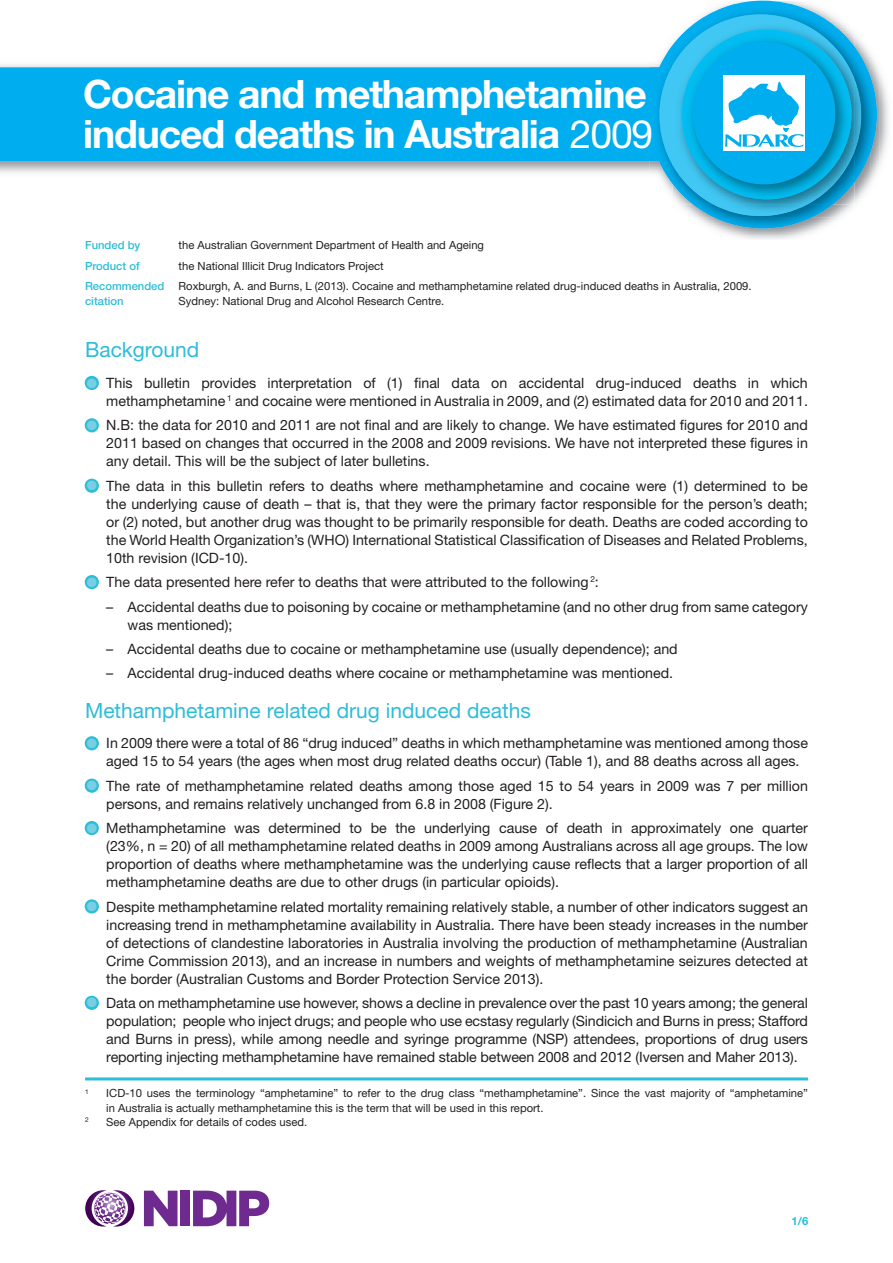
<style>
.page{position:relative;width:893px;height:1263px;background:#fff}
.page>*{position:absolute;margin:0;border:0;box-sizing:border-box;transform-origin:0 0}
.t1{font:700 39.15px/40.7px "Helvetica Neue LT Std";letter-spacing:-.03em;color:#fff}
._01__Header_1{font:21px "Helvetica Neue LT Std";color:#2cbdd8}
._02__Bullet_1{font:14.25px/18px "Helvetica Neue LT Std";color:#231f20;text-align:justify}
._02__Bullet_LAST{font:14.25px/18px "Helvetica Neue LT Std";letter-spacing:-.01em;color:#231f20;text-align:justify}
._02__Bullet_2{font:14.25px/18px "Helvetica Neue LT Std";color:#231f20}
._02__Bullet_2_LAST{font:14.25px "Helvetica Neue LT Std";color:#231f20}
._02__Note{font:11.25px "Helvetica Neue LT Std";color:#231f20}
._02__Footnote{font:11.25px/14.2px "Helvetica Neue LT Std";color:#231f20}
._02__Note-2{font:500 11.25px "Helvetica Neue LT Std";color:#2cbdd8}
._02__Note-3{font:700 11.25px "Helvetica Neue LT Std";color:#2cbdd8}
._02__Footnote-2{font:6.6px "Helvetica Neue LT Std";color:#231f20}
.s1{font-weight:400}
.s2{font-weight:900;font-size:27px;color:#78cee3}
</style>
<div class="page">
<hr style="left:85px;top:1077px;width:723px;height:3px;background:#2cbdd8">
<div style="left:85px;top:376px;width:14px;height:14px;border:4px solid #2cbdd8;border-radius:50%"></div>
<div style="left:85px;top:418px;width:14px;height:14px;border:4px solid #2cbdd8;border-radius:50%"></div>
<div style="left:85px;top:479px;width:14px;height:14px;border:4px solid #2cbdd8;border-radius:50%"></div>
<div style="left:85px;top:575px;width:14px;height:14px;border:4px solid #2cbdd8;border-radius:50%"></div>
<div style="left:85px;top:736px;width:14px;height:14px;border:4px solid #2cbdd8;border-radius:50%"></div>
<div style="left:85px;top:778px;width:14px;height:15px;border:4px solid #2cbdd8;border-radius:50%"></div>
<div style="left:85px;top:821px;width:14px;height:14px;border:4px solid #2cbdd8;border-radius:50%"></div>
<div style="left:85px;top:899px;width:14px;height:14px;border:4px solid #2cbdd8;border-radius:50%"></div>
<div style="left:85px;top:996px;width:14px;height:14px;border:4px solid #2cbdd8;border-radius:50%"></div>
<svg style="left:0;top:1px;width:806px;height:172px;fill:#00aeef"></svg>
<img style="left:714px;top:66px;width:166px;height:170px">
<img style="left:650px;top:4px;width:227px;height:224px">
<div style="left:659px;top:14px;width:202px;height:202px;background:#40c7f4;border-radius:50%"></div>
<img style="left:672px;top:21px;width:199px;height:197px">
<img style="left:672px;top:21px;width:189px;height:195px">
<img style="left:683px;top:33px;width:171px;height:171px">
<img style="left:683px;top:33px;width:168px;height:166px">
<div style="left:693px;top:42px;width:142px;height:142px;background:#00aeef;border-radius:50%"></div>
<div style="left:723px;top:76px;width:82px;height:75px;background:#fff"></div>
<svg style="left:725px;top:81px;width:79px;height:66px"></svg>
<svg style="left:85px;top:1190px;width:49px;height:36px"></svg>
<svg style="left:144px;top:1191px;width:34px;height:35px"></svg>
<div style="left:180px;top:1191px;width:10px;height:35px;background:#6e2a8e"></div>
<svg style="left:193px;top:1190px;width:76px;height:36px"></svg>
<p class="t1" style="left:83px;top:73px;width:572px">Cocaine and methamphetamine induced deaths in Australia <span class="s1">2009</span></p>
<p class="_02__Note-2" style="left:85px;top:239px;width:57px">Funded by</p>
<p class="_02__Note" style="left:179px;top:239px;width:307px">the Australian Government Department of Health and Ageing</p>
<p class="_02__Note-2" style="left:85px;top:259px;width:56px">Product of</p>
<p class="_02__Note" style="left:179px;top:259px;width:207px">the National Illicit Drug Indicators Project</p>
<p class="_02__Note-2" style="left:85px;top:279px;width:81px">Recommended</p>
<p class="_02__Note" style="left:179px;top:279px;width:575px">Roxburgh, A. and Burns, L (2013). Cocaine and methamphetamine related drug-induced deaths in Australia, 2009.</p>
<p class="_02__Note-2" style="left:85px;top:294px;width:40px">citation</p>
<p class="_02__Note" style="left:179px;top:294px;width:267px">Sydney: National Drug and Alcohol Research Centre.</p>
<p class="_01__Header_1" style="left:85px;top:337px;width:116px">Background</p>
<p class="_02__Bullet_1" style="left:85px;top:374px;width:724px;text-align:right"><span class="s2">•</span> This bulletin provides interpretation of (1) final data on accidental drug-induced deaths in which methamphetamine <sup>1</sup> and cocaine were mentioned in Australia in 2009, and (2) estimated data for 2010 and 2011.</p>
<p class="_02__Bullet_1" style="left:106px;top:416px;width:703px;text-indent:-21px"><span class="s2">•</span> N.B: the data for 2010 and 2011 are not final and are likely to change. We have estimated figures for 2010 and 2011 based on changes that occurred in the 2008 and 2009 revisions. We have not interpreted these figures in any detail. This will be the subject of later bulletins.</p>
<p class="_02__Bullet_1" style="left:106px;top:477px;width:703px;text-indent:-21px"><span class="s2">•</span> The data in this bulletin refers to deaths where methamphetamine and cocaine were (1) determined to be the underlying cause of death – that is, that they were the primary factor responsible for the person’s death; or (2) noted, but another drug was thought to be primarily responsible for death. Deaths are coded according to the World Health Organization’s (WHO) International Statistical Classification of Diseases and Related Problems, 10th revision (ICD-10).</p>
<p class="_02__Bullet_1" style="left:85px;top:573px;width:515px"><span class="s2">•</span> The data presented here refer to deaths that were attributed to the following <sup>2</sup>:</p>
<p class="_02__Bullet_2" style="left:128px;top:597px;width:682px;text-indent:-21px">– Accidental deaths due to poisoning by cocaine or methamphetamine (and no other drug from same category was mentioned);</p>
<p class="_02__Bullet_2" style="left:106px;top:640px;width:573px">– Accidental deaths due to cocaine or methamphetamine use (usually dependence); and</p>
<p class="_02__Bullet_2_LAST" style="left:106px;top:665px;width:568px">– Accidental drug-induced deaths where cocaine or methamphetamine was mentioned.</p>
<p class="_01__Header_1" style="left:85px;top:698px;width:447px">Methamphetamine related drug induced deaths</p>
<p class="_02__Bullet_1" style="left:106px;top:734px;width:703px;text-indent:-21px"><span class="s2">•</span> In 2009 there were a total of 86 “drug induced” deaths in which methamphetamine was mentioned among those aged 15 to 54 years (the ages when most drug related deaths occur) (Table 1), and 88 deaths across all ages.</p>
<p class="_02__Bullet_1" style="left:106px;top:776px;width:703px;text-indent:-21px"><span class="s2">•</span> The rate of methamphetamine related deaths among those aged 15 to 54 years in 2009 was 7 per million persons, and remains relatively unchanged from 6.8 in 2008 (Figure 2).</p>
<p class="_02__Bullet_1" style="left:106px;top:819px;width:703px;text-indent:-21px"><span class="s2">•</span> Methamphetamine was determined to be the underlying cause of death in approximately one quarter (23%, n = 20) of all methamphetamine related deaths in 2009 among Australians across all age groups. The low proportion of deaths where methamphetamine was the underlying cause reflects that a larger proportion of all methamphetamine deaths are due to other drugs (in particular opioids).</p>
<p class="_02__Bullet_1" style="left:106px;top:897px;width:703px;text-indent:-21px"><span class="s2">•</span> Despite methamphetamine related mortality remaining relatively stable, a number of other indicators suggest an increasing trend in methamphetamine availability in Australia. There have been steady increases in the number of detections of clandestine laboratories in Australia involving the production of methamphetamine (Australian Crime Commission 2013), and an increase in numbers and weights of methamphetamine seizures detected at the border (Australian Customs and Border Protection Service 2013).</p>
<p class="_02__Bullet_LAST" style="left:106px;top:994px;width:703px;text-indent:-21px"><span class="s2">•</span> Data on methamphetamine use however, shows a decline in prevalence over the past 10 years among; the general population; people who inject drugs; and people who use ecstasy regularly (Sindicich and Burns in press; Stafford and Burns in press), while among needle and syringe programme (NSP) attendees, proportions of drug users reporting injecting methamphetamine have remained stable between 2008 and 2012 (Iversen and Maher 2013).</p>
<p class="_02__Footnote-2" style="left:85px;top:1087px;width:5px">1</p>
<p class="_02__Footnote" style="left:106px;top:1086px;width:703px">ICD-10 uses the terminology “amphetamine” to refer to the drug class “methamphetamine”. Since the vast majority of “amphetamine” in Australia is actually methamphetamine this is the term that will be used in this report.</p>
<p class="_02__Footnote-2" style="left:85px;top:1116px;width:5px">2</p>
<p class="_02__Footnote" style="left:106px;top:1115px;width:202px">See Appendix for details of codes used.</p>
<p class="_02__Note-3" style="left:791px;top:1214px;width:18px">1/6</p>
</div>
